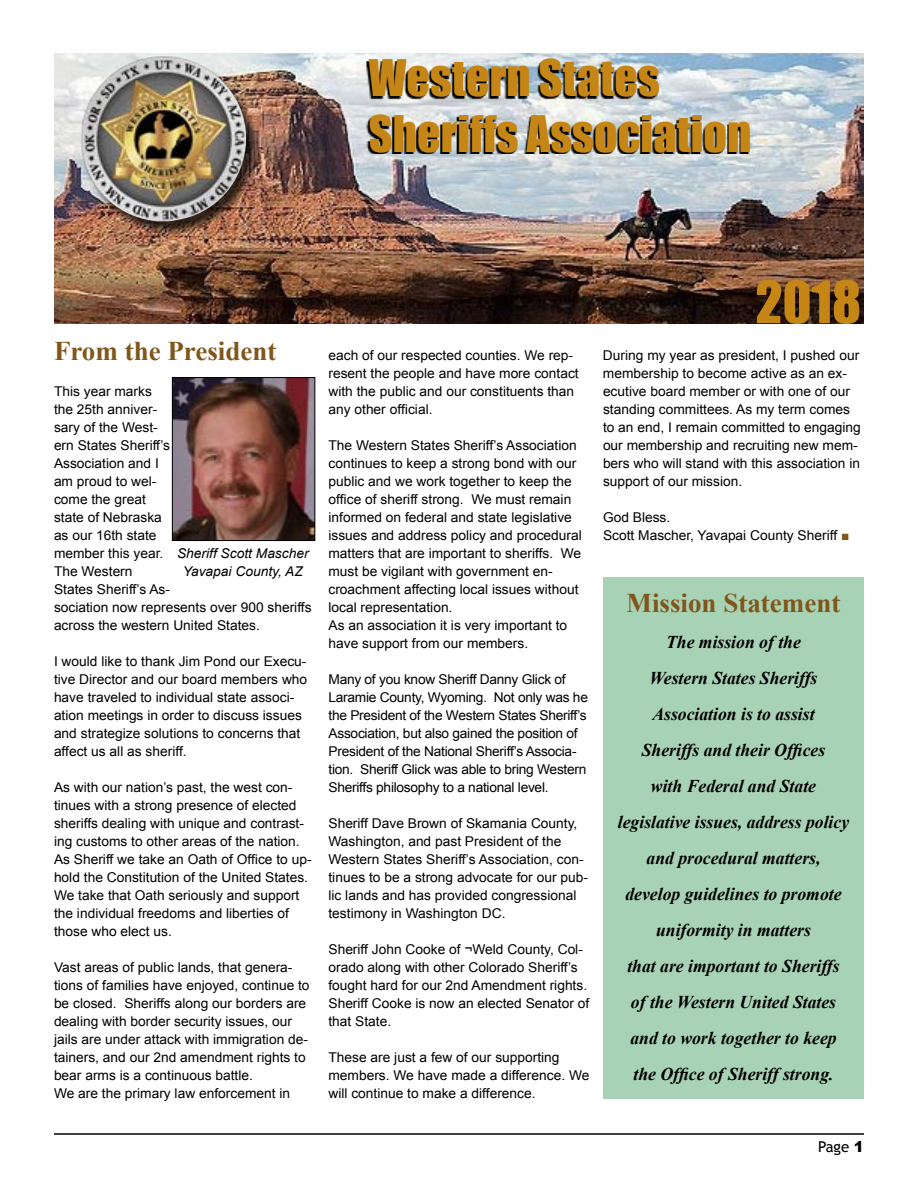
<style>
.page{position:relative;width:918px;height:1188px;background:#fff}
.page>*{position:absolute;margin:0;border:0;box-sizing:border-box;transform-origin:0 0}
.t1{font:54px "Impact";color:#c58616}
.t2{font:46.35px/55.7px "Impact";color:#c58616}
.t3{font:700 27px "Times New Roman";color:#80561b}
.t4{font:italic 700 18px/36px "Times New Roman";color:#000;text-align:center}
.t5{font:15px "Trebuchet MS";color:#000}
.t6{font:13.5px/18px "Arial";color:#000}
.t7{font:13.5px/18px "Arial";letter-spacing:-.02em;color:#000}
.t8{font:italic 13.5px/18px "Arial";color:#000;text-align:center}
.s1{color:#80561b}
.s2{font-family:"Arial";font-weight:900}
</style>
<div class="page">
<hr style="left:54px;top:1133px;width:810px;height:2px;background:#000">
<img style="left:174px;top:379px;width:139px;height:160px">
<div style="left:603px;top:577px;width:261px;height:522px;background:#a8d2b5"></div>
<img style="left:54px;top:54px;width:809px;height:270px">
<svg style="left:366px;top:61px;width:384px;height:93px"></svg>
<div style="left:82px;top:60px;width:177px;height:177px;background:#000;opacity:.75"></div>
<img style="left:82px;top:57px;width:164px;height:164px">
<div style="left:172px;top:377px;width:143px;height:164px;border:1px solid #000"></div>
<h2 class="t2" style="left:369px;top:49px;width:384px">Western States<br>Sheriffs Association</h2>
<h3 class="t3" style="left:54px;top:332px;width:224px">From the President</h3>
<p class="t6" style="left:54px;top:382px;width:259px">This year marks<br>the 25th anniver-<br>sary of the West-<br>ern States Sheriff’s<br>Association and I<br>am proud to wel-<br>come the great<br>state of Nebraska<br>as our 16th state<br>member this year.<br>The Western<br>States Sheriff’s As-<br>sociation now represents over 900 sheriffs across the western United States.</p>
<p class="t6" style="left:54px;top:652px;width:255px">I would like to thank Jim Pond our Execu&shy;tive Director and our board members who have traveled to individual state associ&shy;ation meetings in order to discuss issues and strategize solutions to concerns that affect us all as sheriff.</p>
<p class="t6" style="left:54px;top:778px;width:259px">As with our nation’s past, the west con&shy;tinues with a strong presence of elected sheriffs dealing with unique and contrast&shy;ing customs to other areas of the nation.<br>As Sheriff we take an Oath of Office to up&shy;hold the Constitution of the United States.<br>We take that Oath seriously and support the individual freedoms and liberties of those who elect us.</p>
<p class="t6" style="left:54px;top:958px;width:257px">Vast areas of public lands, that genera&shy;tions of families have enjoyed, continue to be closed. Sheriffs along our borders are dealing with border security issues, our jails are under attack with immigration de&shy;tainers, and our 2nd amendment rights to bear arms is a continuous battle.<br>We are the primary law enforcement in</p>
<p class="t8" style="left:177px;top:544px;width:133px">Sheriff Scott Mascher<br>Yavapai County, AZ</p>
<p class="t6" style="left:328px;top:346px;width:252px">each of our respected counties. We rep&shy;resent the people and have more contact with the public and our constituents than any other official.</p>
<p class="t6" style="left:328px;top:436px;width:255px">The Western States Sheriff’s Association continues to keep a strong bond with our public and we work together to keep the office of sheriff strong. We must remain informed on federal and state legislative issues and address policy and procedural matters that are important to sheriffs. We must be vigilant with government en&shy;croachment affecting local issues without local representation.<br>As an association it is very important to have support from our members.</p>
<p class="t7" style="left:328px;top:670px;width:261px">Many of you know Sheriff Danny Glick of Laramie County, Wyoming. Not only was he the President of the Western States Sheriff’s Association, but also gained the position of President of the National Sheriff’s Associa&shy;tion. Sheriff Glick was able to bring Western Sheriffs philosophy to a national level.</p>
<p class="t6" style="left:328px;top:814px;width:261px">Sheriff Dave Brown of Skamania County, Washington, and past President of the Western States Sheriff’s Association, con&shy;tinues to be a strong advocate for our pub&shy;lic lands and has provided congressional testimony in Washington DC.</p>
<p class="t6" style="left:328px;top:940px;width:262px">Sheriff John Cooke of ¬Weld County, Col&shy;orado along with other Colorado Sheriff’s fought hard for our 2nd Amendment rights.<br>Sheriff Cooke is now an elected Senator of that State.</p>
<p class="t6" style="left:328px;top:1048px;width:262px">These are just a few of our supporting members. We have made a difference. We will continue to make a difference.</p>
<h1 class="t1" style="left:755px;top:260px;width:107px">2018</h1>
<p class="t6" style="left:603px;top:346px;width:259px">During my year as president, I pushed our membership to become active as an ex&shy;ecutive board member or with one of our standing committees. As my term comes to an end, I remain committed to engaging our membership and recruiting new mem&shy;bers who will stand with this association in support of our mission.</p>
<p class="t6" style="left:603px;top:508px;width:248px">God Bless.<br>Scott Mascher, Yavapai County Sheriff <span class="s1">■</span></p>
<h3 class="t3" style="left:627px;top:584px;width:215px">Mission Statement</h3>
<p class="t4" style="left:618px;top:623px;width:233px">The mission of the<br>Western States Sheriffs<br>Association is to assist<br>Sheriffs and their Offices<br>with Federal and State legislative issues, address policy and procedural matters, develop guidelines to promote uniformity in matters<br>that are important to Sheriffs of the Western United States and to work together to keep the Office of Sheriff strong.</p>
<p class="t5" style="left:818px;top:1138px;width:47px">Page <span class="s2">1</span></p>
</div>
